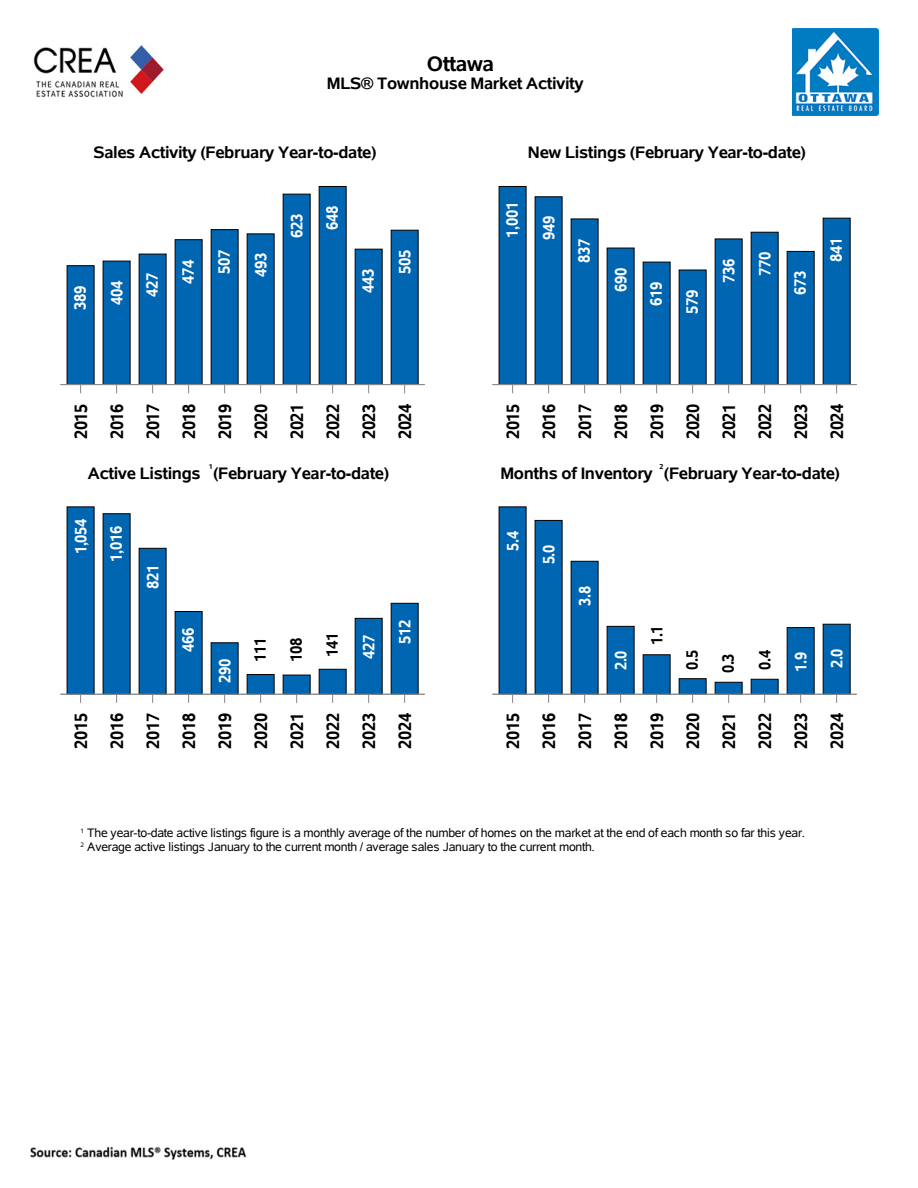
<style>
.page{position:relative;width:918px;height:1188px;background:#fff}
.page>*{position:absolute;margin:0;border:0;box-sizing:border-box;transform-origin:0 0}
.t1{font:700 21px "Albany AMT";color:#000}
.t2{font:700 18px/36px "Albany AMT";color:#000;text-align:justify;scale:.92 1}
.t3{font:700 16.65px "Albany AMT";color:#000}
.t4{font:700 16.5px/35.2px "Albany AMT";color:#fff;scale:.92 1}
.t5{font:700 16.5px/36px "Albany AMT";color:#fff;scale:.9 1}
.t6{font:700 16.5px/35.2px "Albany AMT";color:#fff;text-align:center;scale:.91 1}
.t7{font:700 16.5px/36px "Albany AMT";color:#000;scale:.9 1}
.t8{font:700 16.5px/36px "Albany AMT";color:#000;text-align:center;scale:.92 1}
.t9{font:12.3px/13.6px "Albany AMT";color:#000}
.t10{font:700 7.2px "Albany AMT";color:#000}
</style>
<div class="page">
<img style="left:27px;top:1146px;width:221px;height:15px">
<img style="left:33px;top:45px;width:131px;height:53px">
<img style="left:792px;top:29px;width:86px;height:86px">
<hr style="left:60px;top:384px;width:365px;height:1px;background:#86898b">
<svg style="left:66px;top:265px;width:29px;height:128px;background:#186cab"></svg>
<svg style="left:102px;top:260px;width:29px;height:133px;background:#196dac"></svg>
<svg style="left:138px;top:253px;width:29px;height:140px;background:#186cab"></svg>
<svg style="left:174px;top:239px;width:29px;height:154px;background:#166bab"></svg>
<svg style="left:210px;top:229px;width:29px;height:164px;background:#156bab"></svg>
<svg style="left:246px;top:233px;width:29px;height:160px;background:#156bab"></svg>
<svg style="left:282px;top:193px;width:29px;height:200px;background:#136aaa"></svg>
<svg style="left:318px;top:186px;width:29px;height:207px;background:#1269aa"></svg>
<svg style="left:354px;top:248px;width:29px;height:145px;background:#176cab"></svg>
<svg style="left:390px;top:229px;width:29px;height:164px;background:#166bab"></svg>
<hr style="left:492px;top:384px;width:365px;height:1px;background:#86898b">
<svg style="left:498px;top:186px;width:29px;height:207px;background:#1269aa"></svg>
<svg style="left:534px;top:196px;width:29px;height:197px;background:#1369aa"></svg>
<svg style="left:570px;top:218px;width:29px;height:175px;background:#146aab"></svg>
<svg style="left:606px;top:247px;width:29px;height:146px;background:#176cab"></svg>
<svg style="left:642px;top:261px;width:29px;height:132px;background:#196dac"></svg>
<svg style="left:678px;top:269px;width:29px;height:124px;background:#1a6dac"></svg>
<svg style="left:714px;top:238px;width:29px;height:155px;background:#166bab"></svg>
<svg style="left:750px;top:231px;width:29px;height:162px;background:#166bab"></svg>
<svg style="left:786px;top:251px;width:29px;height:142px;background:#166cab"></svg>
<svg style="left:822px;top:217px;width:29px;height:176px;background:#156bab"></svg>
<hr style="left:60px;top:694px;width:365px;height:1px;background:#86898b">
<svg style="left:66px;top:506px;width:29px;height:197px;background:#136aaa"></svg>
<svg style="left:102px;top:513px;width:29px;height:190px;background:#136aaa"></svg>
<svg style="left:138px;top:548px;width:29px;height:155px;background:#166bab"></svg>
<svg style="left:174px;top:611px;width:29px;height:92px;background:#1f70ac"></svg>
<svg style="left:210px;top:642px;width:29px;height:61px;background:#2c77af"></svg>
<svg style="left:246px;top:674px;width:29px;height:29px"></svg>
<svg style="left:282px;top:674px;width:29px;height:29px"></svg>
<svg style="left:318px;top:669px;width:29px;height:34px"></svg>
<svg style="left:354px;top:618px;width:29px;height:85px;background:#2171ad"></svg>
<svg style="left:390px;top:603px;width:29px;height:100px;background:#1d6fac"></svg>
<hr style="left:492px;top:694px;width:365px;height:1px;background:#86898b">
<svg style="left:498px;top:506px;width:29px;height:197px;background:#136aaa"></svg>
<svg style="left:534px;top:520px;width:29px;height:183px;background:#146aaa"></svg>
<svg style="left:570px;top:561px;width:29px;height:142px;background:#176cab"></svg>
<svg style="left:606px;top:626px;width:29px;height:77px;background:#2473ae"></svg>
<svg style="left:642px;top:654px;width:29px;height:49px"></svg>
<svg style="left:678px;top:678px;width:29px;height:25px"></svg>
<svg style="left:714px;top:682px;width:29px;height:21px"></svg>
<svg style="left:750px;top:679px;width:29px;height:24px"></svg>
<svg style="left:786px;top:627px;width:29px;height:76px;background:#2473ad"></svg>
<svg style="left:822px;top:623px;width:29px;height:80px;background:#2573ae"></svg>
<h1 class="t1" style="left:427px;top:52px;width:68px">Ottawa</h1>
<h3 class="t3" style="left:327px;top:74px;width:258px">MLS® Townhouse Market Activity</h3>
<h3 class="t3" style="left:94px;top:143px;width:284px">Sales Activity (February Year-to-date)</h3>
<h3 class="t3" style="left:528px;top:143px;width:280px">New Listings (February Year-to-date)</h3>
<h3 class="t4" style="left:62px;top:310px;width:28px;rotate:-90deg">389</h3>
<h3 class="t4" style="left:99px;top:305px;width:28px;rotate:-90deg">404</h3>
<h3 class="t4" style="left:134px;top:297px;width:28px;rotate:-90deg">427</h3>
<h3 class="t4" style="left:170px;top:284px;width:28px;rotate:-90deg">474</h3>
<h3 class="t4" style="left:206px;top:274px;width:28px;rotate:-90deg">507</h3>
<h3 class="t4" style="left:243px;top:277px;width:28px;rotate:-90deg">493</h3>
<h3 class="t4" style="left:279px;top:238px;width:35px;text-align:center;rotate:-90deg">623<br>648</h3>
<h3 class="t4" style="left:350px;top:293px;width:28px;rotate:-90deg">443</h3>
<h3 class="t4" style="left:387px;top:274px;width:28px;rotate:-90deg">505</h3>
<h3 class="t6" style="left:494px;top:238px;width:40px;rotate:-90deg">1,001</h3>
<h3 class="t4" style="left:531px;top:263px;width:52px;text-indent:22px;rotate:-90deg">949<br>837</h3>
<h3 class="t4" style="left:603px;top:292px;width:28px;rotate:-90deg">690</h3>
<h3 class="t4" style="left:638px;top:306px;width:28px;rotate:-90deg">619</h3>
<h3 class="t4" style="left:674px;top:314px;width:28px;rotate:-90deg">579</h3>
<h3 class="t4" style="left:711px;top:283px;width:28px;rotate:-90deg">736</h3>
<h3 class="t4" style="left:747px;top:276px;width:28px;rotate:-90deg">770</h3>
<h3 class="t4" style="left:782px;top:295px;width:28px;rotate:-90deg">673</h3>
<h3 class="t4" style="left:818px;top:262px;width:28px;rotate:-90deg">841</h3>
<h2 class="t2" style="left:63px;top:439px;width:40px;rotate:-90deg">2015<br>2016<br>2017<br>2018<br>2019<br>2020<br>2021<br>2022<br>2023<br>2024</h2>
<h2 class="t2" style="left:495px;top:439px;width:40px;rotate:-90deg">2015<br>2016<br>2017<br>2018<br>2019<br>2020<br>2021<br>2022<br>2023<br>2024</h2>
<h3 class="t3" style="left:88px;top:464px;width:114px">Active Listings</h3>
<p class="t10" style="left:209px;top:462px;width:5px">1</p>
<h3 class="t3" style="left:213px;top:464px;width:177px">(February Year-to-date)</h3>
<p class="t10" style="left:660px;top:462px;width:5px">2</p>
<h3 class="t3" style="left:500px;top:464px;width:154px">Months of Inventory</h3>
<h3 class="t3" style="left:664px;top:464px;width:177px">(February Year-to-date)</h3>
<h3 class="t6" style="left:63px;top:562px;width:48px;rotate:-90deg">1,054<br>1,016</h3>
<h3 class="t5" style="left:495px;top:564px;width:38px;text-indent:14px;rotate:-90deg">5.4<br>5.0</h3>
<h3 class="t4" style="left:135px;top:589px;width:28px;rotate:-90deg">821</h3>
<h3 class="t5" style="left:567px;top:606px;width:23px;rotate:-90deg">3.8</h3>
<h3 class="t4" style="left:170px;top:652px;width:28px;rotate:-90deg">466</h3>
<h3 class="t4" style="left:207px;top:683px;width:28px;rotate:-90deg">290</h3>
<h3 class="t8" style="left:242px;top:662px;width:34px;rotate:-90deg">111<br>108<br>141</h3>
<h3 class="t4" style="left:351px;top:644px;width:28px;line-height:36px;text-indent:-15px;rotate:-90deg">427<br>512</h3>
<h3 class="t5" style="left:603px;top:670px;width:23px;rotate:-90deg">2.0</h3>
<h3 class="t7" style="left:639px;top:645px;width:23px;rotate:-90deg">1.1</h3>
<h3 class="t7" style="left:674px;top:673px;width:27px;rotate:-90deg">0.5<br>0.3</h3>
<h3 class="t7" style="left:747px;top:670px;width:23px;rotate:-90deg">0.4</h3>
<h3 class="t5" style="left:783px;top:672px;width:27px;rotate:-90deg">1.9<br>2.0</h3>
<h2 class="t2" style="left:63px;top:749px;width:40px;rotate:-90deg">2015<br>2016<br>2017<br>2018<br>2019<br>2020<br>2021<br>2022<br>2023<br>2024</h2>
<h2 class="t2" style="left:495px;top:749px;width:40px;rotate:-90deg">2015<br>2016<br>2017<br>2018<br>2019<br>2020<br>2021<br>2022<br>2023<br>2024</h2>
<p class="t9" style="left:81px;top:826px;width:726px"><sup>1</sup> The year-to-date active listings figure is a monthly average of the number of homes on the market at the end of each month so far this year.<br><sup>2</sup> Average active listings January to the current month / average sales January to the current month.</p>
</div>
